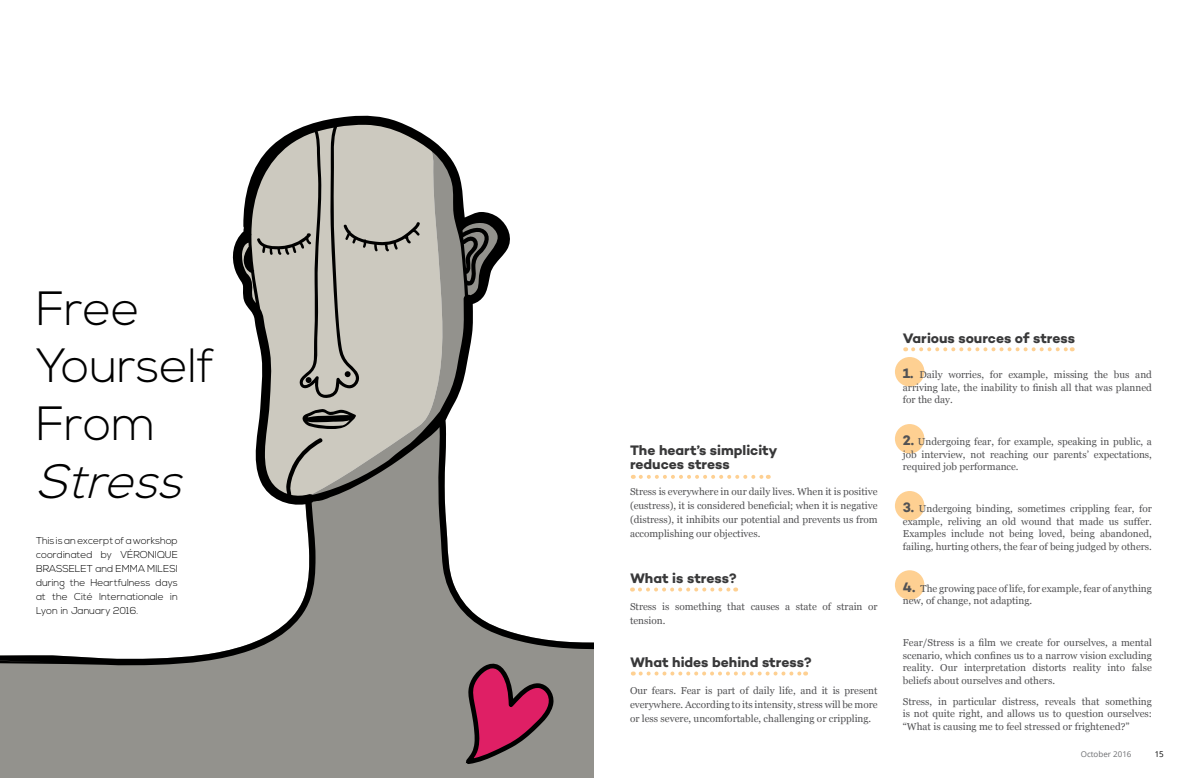
<style>
.page{position:relative;width:1188px;height:778px;background:#fff}
.page>*{position:absolute;margin:0;border:0;box-sizing:border-box;transform-origin:0 0}
.t1{font:300 48px/57.6px "Nexa";color:#000}
.t2{font:italic 300 48px "Nexa";color:#000}
.t3{font:14px/14px "Campton Bold DEMO";color:#383839}
.t4{font:10px/12.5px "Georgia";color:#525254;text-align:justify}
.t5{font:300 10px/14px "Nexa";color:#000}
.t6{font:8px "Open Sans";color:#6d6e71}
.t7{font:8px "Open Sans";color:#000}
.s1{font-family:"Campton Bold DEMO";font-size:14px}
</style>
<div class="page">
<div style="left:0;top:665px;width:594px;height:113px;background:#93928d"></div>
<svg style="left:0;top:115px;width:594px;height:550px"></svg>
<svg style="left:343px;top:221px;width:77px;height:31px;background:#aaa79f"></svg>
<svg style="left:257px;top:233px;width:55px;height:22px"></svg>
<svg style="left:300px;top:409px;width:59px;height:20px"></svg>
<svg style="left:462px;top:631px;width:100px;height:147px;background:#966373"></svg>
<div style="left:895px;top:357px;width:29px;height:29px;background:#fed092;border-radius:50%"></div>
<div style="left:895px;top:424px;width:29px;height:29px;background:#fed092;border-radius:50%"></div>
<div style="left:895px;top:491px;width:29px;height:29px;background:#fed092;border-radius:50%"></div>
<div style="left:895px;top:570px;width:29px;height:29px;background:#fed092;border-radius:50%"></div>
<svg style="left:641px;top:475px;width:128px;height:4px"></svg>
<svg style="left:641px;top:671px;width:165px;height:4px"></svg>
<svg style="left:913px;top:347px;width:160px;height:4px"></svg>
<svg style="left:640px;top:587px;width:96px;height:4px"></svg>
<h1 class="t1" style="left:36px;top:281px;width:181px">Free<br>Yourself<br>From</h1>
<h1 class="t2" style="left:36px;top:453px;width:163px">Stress</h1>
<p class="t5" style="left:36px;top:534px;width:143px">This is an excerpt of a workshop coordinated by VÉRONI</p>
<p class="t5" style="left:157px;top:548px;width:22px">QUE</p>
<p class="t5" style="left:36px;top:562px;width:143px;text-indent:111px">MILESI during the Heartfulness days at the Cité I nternationale in<br>Lyon in January 2016.</p>
<p class="t5" style="left:36px;top:562px;width:8px">BRASS</p>
<p class="t5" style="left:69px;top:562px;width:62px">ELET and EMMA</p>
<h2 class="t3" style="left:630px;top:443px;width:149px">The heart’s simplicity reduces stress</h2>
<p class="t4" style="left:630px;top:485px;width:249px;line-height:14px">Stress is everywhere in our daily lives. When it is positive (eustress), it is considered beneficial; when it is negative (distress), it inhibits our potential and prevents us from accomplishing our objectives.</p>
<h2 class="t3" style="left:630px;top:571px;width:108px">What is stress?</h2>
<p class="t4" style="left:630px;top:599px;width:249px;line-height:14px">Stress is something that causes a state of strain or tension.</p>
<h2 class="t3" style="left:630px;top:655px;width:183px">What hides behind stress?</h2>
<p class="t4" style="left:630px;top:683px;width:249px;line-height:14px">Our fears. Fear is part of daily life, and it is present everywhere. According to its intensity, stress will be more or less severe, uncomfortable, challenging or crippling.</p>
<h2 class="t3" style="left:903px;top:331px;width:174px">Various sources of stress</h2>
<p class="t4" style="left:903px;top:369px;width:251px"><span class="s1">1.</span> Daily worries, for example, missing the bus and arriving late, the inability to finish all that was planned for the day.</p>
<p class="t4" style="left:903px;top:436px;width:251px"><span class="s1">2.</span> Undergoing fear, for example, speaking in public, a job interview, not reaching our parents’ expectations, required job performance.</p>
<p class="t4" style="left:903px;top:503px;width:251px"><span class="s1">3.</span> Undergoing binding, sometimes crippling fear, for example, reliving an old wound that made us suffer.<br>Examples include not being loved, being abandoned, failing, hurting others, the fear of being judged by others.</p>
<p class="t4" style="left:903px;top:582px;width:251px"><span class="s1">4.</span> The growing pace of life, for example, fear of anything new, of change, not adapting.</p>
<p class="t4" style="left:903px;top:637px;width:251px">Fear/Stress is a film we create for ourselves, a mental scenario, which confines us to a narrow vision excluding reality. Our interpretation distorts reality into false beliefs about ourselves and others.</p>
<p class="t4" style="left:903px;top:695px;width:251px">Stress, in particular distress, reveals that something is not quite right, and allows us to question ourselves: “What is causing me to feel stressed or frightened?”</p>
<p class="t6" style="left:1081px;top:748px;width:52px">October 2016</p>
<p class="t7" style="left:1155px;top:748px;width:11px">15</p>
</div>
